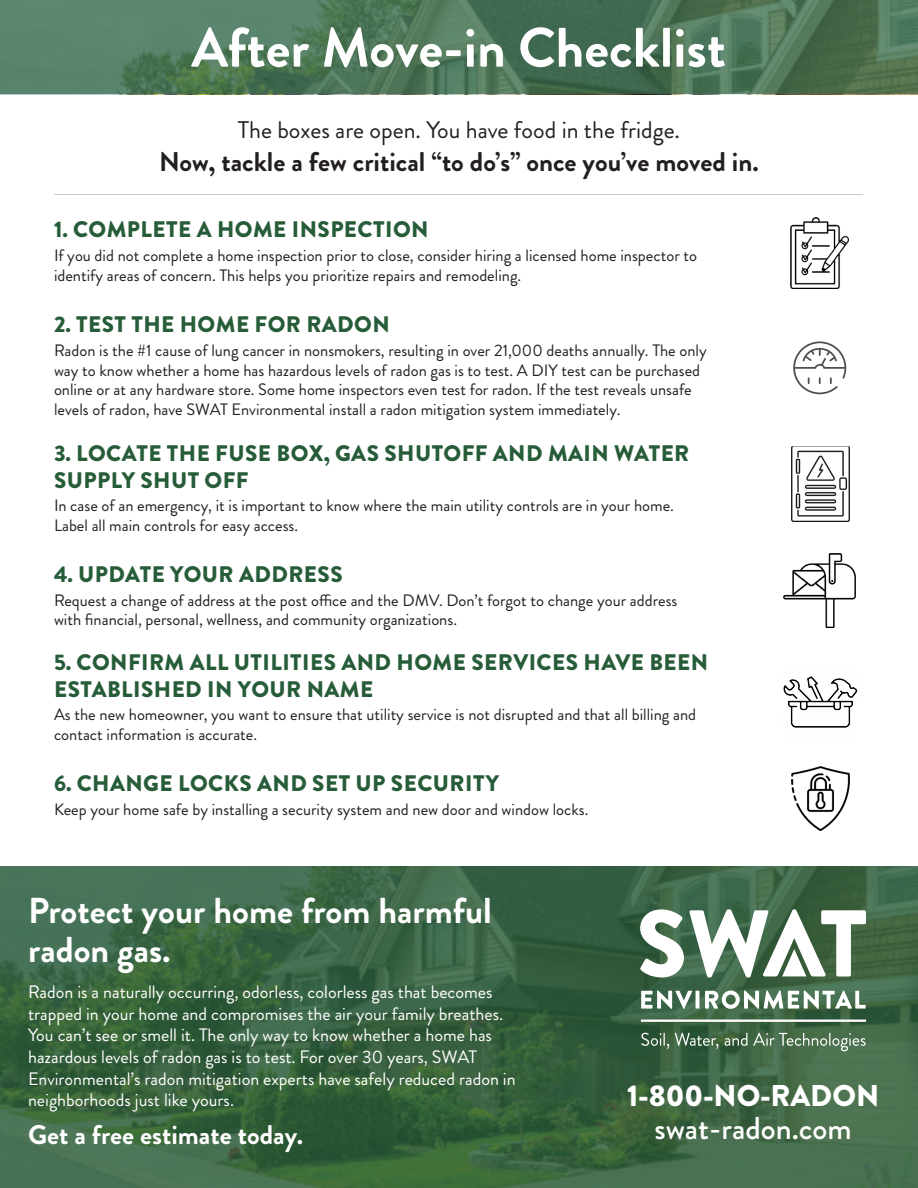
<style>
.page{position:relative;width:918px;height:1188px;background:#fff}
.page>*{position:absolute;margin:0;border:0;box-sizing:border-box;transform-origin:0 0}
.t1{font:700 55.5px "Brandon Grotesque";color:#fff}
.t2{font:700 36px/39px "Brandon Grotesque";color:#fff}
.t3{font:500 31.5px "Brandon Grotesque";color:#fff}
.t4{font:900 30px "Brandon Grotesque";color:#fff}
.t5{font:700 27px "Brandon Grotesque";color:#231f20}
.t6{font:700 27px "Brandon Grotesque";color:#fff}
.t7{font:24px "Brandon Grotesque";color:#231f20}
.t8{font:900 22.5px/27px "Brandon Grotesque";letter-spacing:.02em;color:#275c39}
.t9{font:18px/21.6px "Brandon Grotesque";color:#fff}
.t10{font:16.5px/19.8px "Brandon Grotesque";color:#231f20}
</style>
<div class="page">
<svg style="left:0;top:866px;width:918px;height:322px;background:#3b6543"></svg>
<hr style="left:641px;top:1020px;width:225px;height:2px;background:#fff">
<svg style="left:641px;top:1033px;width:28px;height:16px"></svg>
<svg style="left:675px;top:1033px;width:43px;height:16px"></svg>
<svg style="left:725px;top:1033px;width:22px;height:13px"></svg>
<svg style="left:753px;top:1033px;width:113px;height:18px;background:#678669"></svg>
<svg style="left:640px;top:909px;width:226px;height:68px"></svg>
<svg style="left:641px;top:990px;width:51px;height:19px"></svg>
<hr style="left:696px;top:991px;width:3px;height:18px;background:#fff">
<svg style="left:705px;top:990px;width:161px;height:19px"></svg>
<svg style="left:0;top:0;width:918px;height:94px;background:#4f775b"></svg>
<img style="left:792px;top:448px;width:57px;height:73px">
<img style="left:791px;top:218px;width:58px;height:70px">
<img style="left:783px;top:554px;width:72px;height:74px">
<img style="left:792px;top:766px;width:57px;height:64px">
<img style="left:783px;top:676px;width:75px;height:52px">
<svg style="left:793px;top:341px;width:53px;height:53px"></svg>
<hr style="left:54px;top:194px;width:809px;height:1px;background:#231f20">
<p class="t1" style="left:191px;top:9px;width:536px">After Move-in Checklist</p>
<p class="t7" style="left:238px;top:114px;width:444px">The boxes are open. You have food in the fridge.</p>
<p class="t5" style="left:159px;top:143px;width:601px">Now, tackle a few critical “to do’s” once you’ve moved in.</p>
<p class="t8" style="left:54px;top:216px;width:376px">1. COMPLETE A HOME INSPECTION</p>
<p class="t10" style="left:54px;top:246px;width:645px">If you did not complete a home inspection prior to close, consider hiring a licensed home inspector to identify areas of concern. This helps you prioritize repairs and remodeling.</p>
<p class="t8" style="left:54px;top:311px;width:337px">2. TEST THE HOME FOR RADON</p>
<p class="t10" style="left:54px;top:340px;width:654px">Radon is the #1 cause of lung cancer in nonsmokers, resulting in over 21,000 deaths annually. The only way to know whether a home has hazardous levels of radon gas is to test. A DIY test can be purchased online or at any hardware store. Some home inspectors even test for radon. If the test reveals unsafe levels of radon, have SWAT Environmental install a radon mitigation system immediately.</p>
<p class="t8" style="left:54px;top:440px;width:637px">3. LOCATE THE FUSE BOX, GAS SHUTOFF AND MAIN WATER<br>SUPPLY SHUT OFF</p>
<p class="t10" style="left:54px;top:496px;width:622px">In case of an emergency, it is important to know where the main utility controls are in your home.<br>Label all main controls for easy access.</p>
<p class="t8" style="left:54px;top:561px;width:290px">4. UPDATE YOUR ADDRESS</p>
<p class="t10" style="left:54px;top:590px;width:625px">Request a change of address at the post office and the DMV. Don’t forgot to change your address with financial, personal, wellness, and community organizations.</p>
<p class="t8" style="left:54px;top:650px;width:656px">5. CONFIRM ALL UTILITIES AND HOME SERVICES HAVE BEEN<br>ESTABLISHED IN YOUR NAME</p>
<p class="t10" style="left:54px;top:705px;width:644px">As the new homeowner, you want to ensure that utility service is not disrupted and that all billing and contact information is accurate.</p>
<p class="t8" style="left:54px;top:770px;width:447px">6. CHANGE LOCKS AND SET UP SECURITY</p>
<p class="t10" style="left:54px;top:799px;width:536px">Keep your home safe by installing a security system and new door and window locks.</p>
<p class="t2" style="left:28px;top:892px;width:465px">Protect your home from harmful radon gas.</p>
<p class="t9" style="left:28px;top:981px;width:489px">Radon is a naturally occurring, odorless, colorless gas that becomes trapped in your home and compromises the air your family breathes.<br>You can’t see or smell it. The only way to know whether a home has hazardous levels of radon gas is to test. For over 30 years, SWAT Environmental’s radon mitigation experts have safely reduced radon in neighborhoods just like yours.</p>
<p class="t6" style="left:28px;top:1115px;width:277px">Get a free estimate today.</p>
<p class="t4" style="left:627px;top:1074px;width:254px">1-800-NO-RADON</p>
<p class="t3" style="left:654px;top:1106px;width:199px">swat-radon.com</p>
</div>
